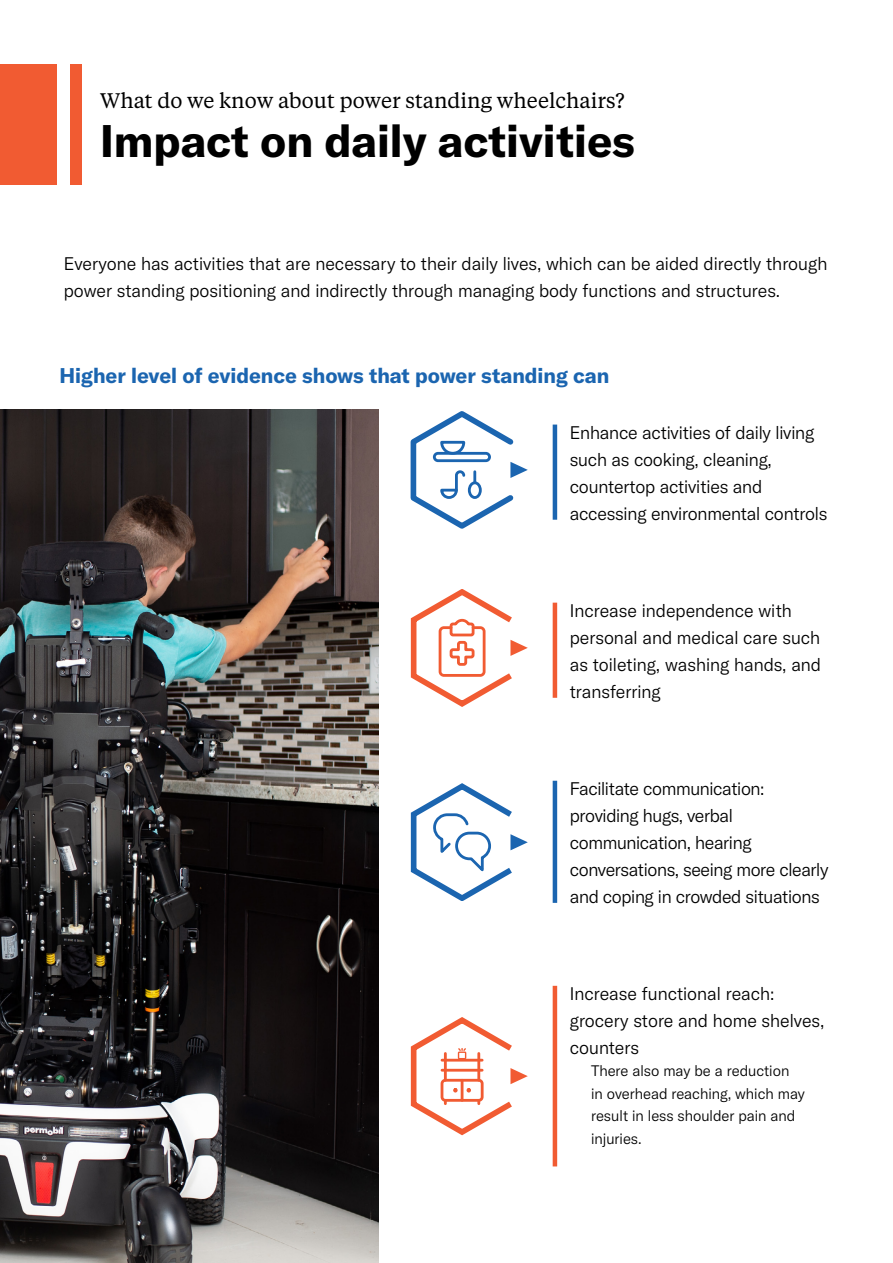
<style>
.page{position:relative;width:893px;height:1263px;background:#fff}
.page>*{position:absolute;margin:0;border:0;box-sizing:border-box;transform-origin:0 0}
.t1{font:700 45px "GT America";color:#000}
.t2{font:700 21px "GT America";color:#1b65b0}
.t3{font:21px "Tiempos Text";color:#000}
.t4{font:300 18px/27px "GT America";letter-spacing:-.005em;color:#000101}
.t5{font:300 15px/22.5px "GT America";color:#000101}
</style>
<div class="page">
<svg style="left:410px;top:411px;width:118px;height:118px"></svg>
<svg style="left:410px;top:589px;width:118px;height:118px"></svg>
<svg style="left:410px;top:783px;width:118px;height:118px"></svg>
<svg style="left:410px;top:1017px;width:118px;height:118px"></svg>
<hr style="left:553px;top:425px;width:4px;height:95px;background:#1b65b0">
<hr style="left:553px;top:603px;width:4px;height:95px;background:#f15b32">
<hr style="left:553px;top:986px;width:4px;height:180px;background:#f15b32">
<hr style="left:553px;top:781px;width:4px;height:122px;background:#1b65b0">
<img style="left:0;top:409px;width:378px;height:854px">
<div style="left:0;top:64px;width:57px;height:120px;background:#f15b32"></div>
<div style="left:70px;top:64px;width:12px;height:120px;background:#f15b32"></div>
<p class="t3" style="left:100px;top:87px;width:526px">What do we know about power standing wheelchairs?</p>
<h1 class="t1" style="left:100px;top:113px;width:536px">Impact on daily activities</h1>
<p class="t4" style="left:64px;top:250px;width:765px">Everyone has activities that are necessary to their daily lives, which can be aided directly through power standing positioning and indirectly through managing body functions and structures.</p>
<p class="t2" style="left:60px;top:363px;width:551px">Higher level of evidence shows that power standing can</p>
<p class="t4" style="left:570px;top:419px;width:259px">Enhance activities of daily living such as cooking, cleaning, countertop activities and accessing environmental controls</p>
<p class="t4" style="left:570px;top:597px;width:253px">Increase independence with personal and medical care such as toileting, washing hands, and transferring</p>
<p class="t4" style="left:570px;top:775px;width:260px">Facilitate communication: providing hugs, verbal communication, hearing conversations, seeing more clearly and coping in crowded situations</p>
<p class="t4" style="left:570px;top:980px;width:256px">Increase functional reach: grocery store and home shelves, counters</p>
<p class="t5" style="left:591px;top:1060px;width:215px">There also may be a reduction<br>in overhead reaching, which may result in less shoulder pain and injuries.</p>
</div>
